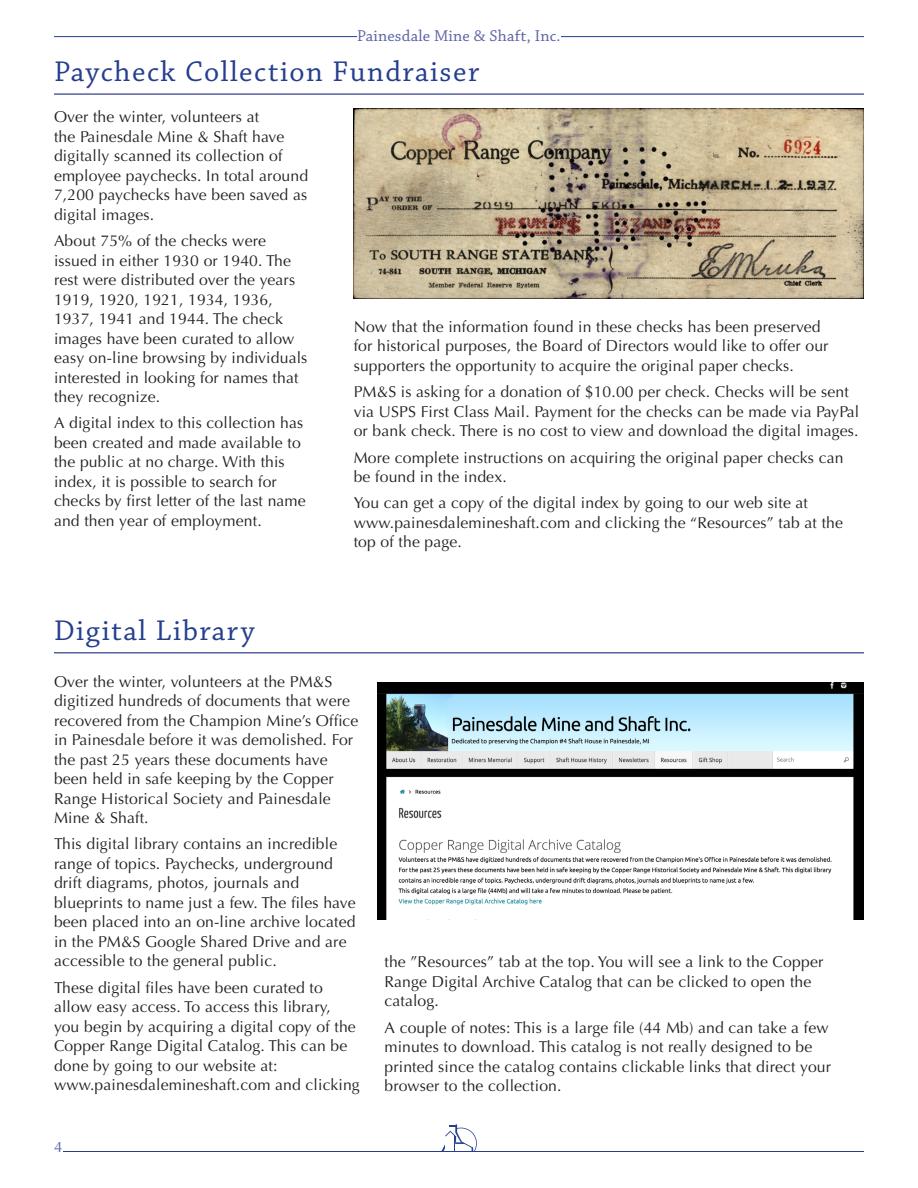
<style>
.page{position:relative;width:918px;height:1188px;background:#fff}
.page>*{position:absolute;margin:0;border:0;box-sizing:border-box;transform-origin:0 0}
.t1{font:30px "Chaparral Pro";letter-spacing:.05em;color:#253f8e}
.t2{font:16.5px "Chaparral Pro";letter-spacing:.01em;color:#5861a3}
.t3{font:15.75px/19.5px "Optima";letter-spacing:.01em;color:#231f20}
.t4{font:15px "Optima";color:#5861a3}
</style>
<div class="page">
<svg style="left:441px;top:1124px;width:36px;height:27px"></svg>
<hr style="left:54px;top:36px;width:810px;height:1px;background:#253f8e">
<div style="left:357px;top:29px;width:204px;height:12px;background:#fff"></div>
<hr style="left:54px;top:93px;width:810px;height:2px;background:#5861a3">
<hr style="left:54px;top:652px;width:810px;height:2px;background:#5861a3">
<img style="left:354px;top:108px;width:510px;height:190px">
<hr style="left:63px;top:1151px;width:801px;height:1px;background:#253f8e">
<img style="left:378px;top:683px;width:486px;height:236px">
<p class="t2" style="left:357px;top:26px;width:205px">Painesdale Mine &amp; Shaft, Inc.</p>
<h2 class="t1" style="left:54px;top:55px;width:427px">Paycheck Collection Fundraiser</h2>
<p class="t3" style="left:54px;top:108px;width:256px">Over the winter, volunteers at<br>the Painesdale Mine &amp; Shaft have digitally scanned its collection of employee paychecks. In total around<br>7,200 paychecks have been saved as digital images.</p>
<p class="t3" style="left:54px;top:231px;width:255px">About 75% of the checks were issued in either 1930 or 1940. The rest were distributed over the years<br>1919, 1920, 1921, 1934, 1936,<br>1937, 1941 and 1944. The check images have been curated to allow easy on-line browsing by individuals interested in looking for names that they recognize.</p>
<p class="t3" style="left:54px;top:414px;width:253px">A digital index to this collection has been created and made available to the public at no charge. With this index, it is possible to search for checks by first letter of the last name and then year of employment.</p>
<h2 class="t1" style="left:54px;top:614px;width:202px">Digital Library</h2>
<p class="t3" style="left:354px;top:317px;width:476px">Now that the information found in these checks has been preserved for historical purposes, the Board of Directors would like to offer our supporters the opportunity to acquire the original paper checks.</p>
<p class="t3" style="left:354px;top:382px;width:507px">PM&amp;S is asking for a donation of $10.00 per check. Checks will be sent via USPS First Class Mail. Payment for the checks can be made via PayPal or bank check. There is no cost to view and download the digital images.</p>
<p class="t3" style="left:354px;top:448px;width:491px">More complete instructions on acquiring the original paper checks can be found in the index.</p>
<p class="t3" style="left:354px;top:493px;width:491px">You can get a copy of the digital index by going to our web site at www.painesdalemineshaft.com and clicking the “Resources” tab at the top of the page.</p>
<p class="t3" style="left:54px;top:672px;width:306px">Over the winter, volunteers at the PM&amp;S digitized hundreds of documents that were recovered from the Champion Mine’s Office in Painesdale before it was demolished. For the past 25 years these documents have been held in safe keeping by the Copper Range Historical Society and Painesdale Mine &amp; Shaft.</p>
<p class="t3" style="left:54px;top:834px;width:303px">This digital library contains an incredible range of topics. Paychecks, underground drift diagrams, photos, journals and blueprints to name just a few. The files have been placed into an on-line archive located in the PM&amp;S Google Shared Drive and are accessible to the general public.</p>
<p class="t3" style="left:54px;top:978px;width:307px">These digital files have been curated to allow easy access. To access this library, you begin by acquiring a digital copy of the Copper Range Digital Catalog. This can be done by going to our website at: www.painesdalemineshaft.com and clicking</p>
<p class="t4" style="left:54px;top:1138px;width:10px">4</p>
<p class="t3" style="left:384px;top:953px;width:440px">the ”Resources” tab at the top. You will see a link to the Copper<br>Range Digital Archive Catalog that can be clicked to open the catalog.</p>
<p class="t3" style="left:384px;top:1018px;width:448px">A couple of notes: This is a large file (44 Mb) and can take a few minutes to download. This catalog is not really designed to be printed since the catalog contains clickable links that direct your browser to the collection.</p>
</div>
